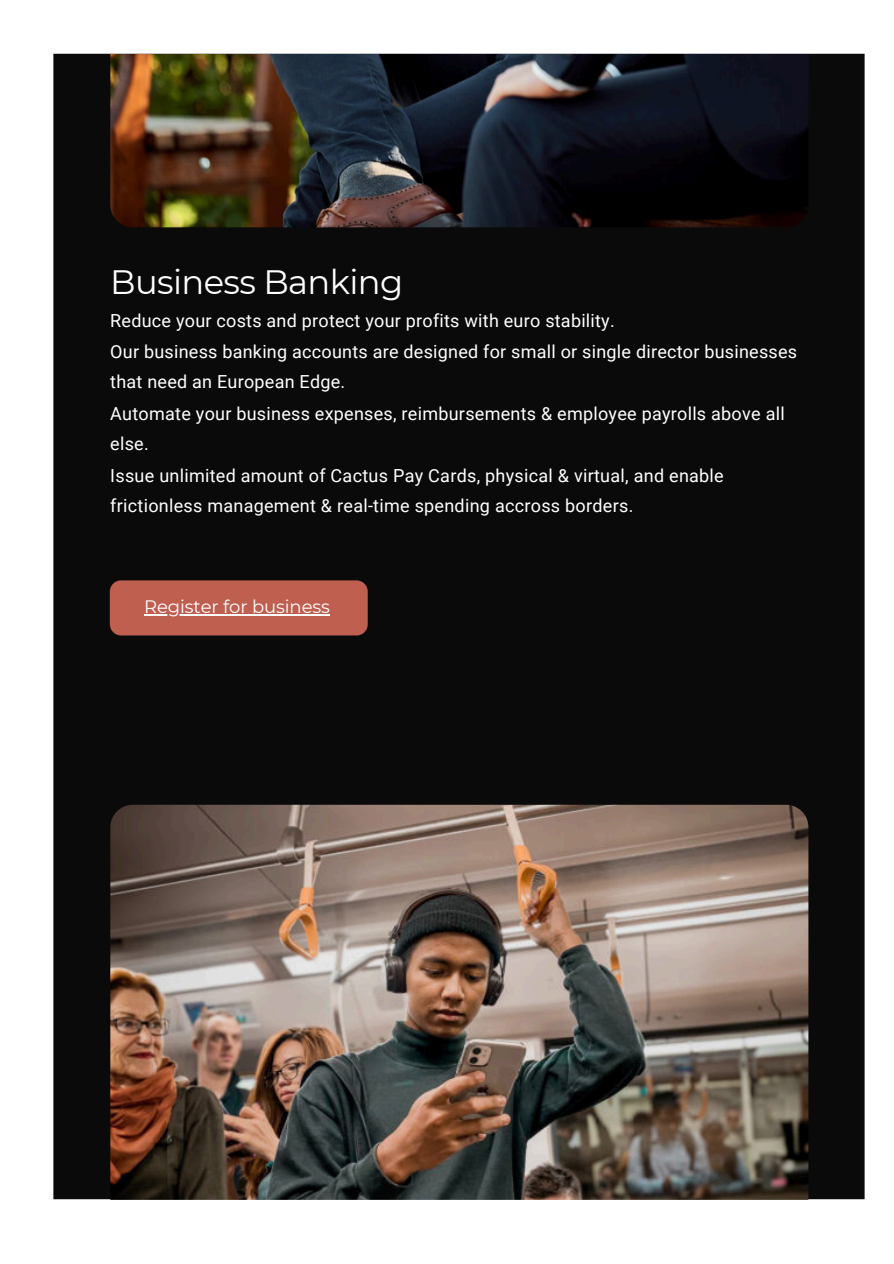
<style>
.page{position:relative;width:894px;height:1264px;background:#fff}
.page>*{position:absolute;margin:0;border:0;box-sizing:border-box;transform-origin:0 0}
.t1{font:33.75px "Montserrat";letter-spacing:-.02em;color:#fff}
.t2{font:18px/30.8px "Roboto";letter-spacing:.015em;color:#fff}
.t3{font:18px "Montserrat";letter-spacing:-.005em;color:#fff}
</style>
<div class="page">
<div style="left:53px;top:53px;width:812px;height:1147px;background:#0a0a0a"></div>
<img style="left:110px;top:54px;width:698px;height:173px">
<img style="left:110px;top:804px;width:698px;height:395px">
<hr style="left:144px;top:614px;width:186px;height:1px;background:#fff">
<h1 class="t1" style="left:110px;top:261px;width:294px">Business Banking</h1>
<h1 class="t2" style="left:110px;top:306px;width:688px">Reduce your costs and protect your profits with euro stability.<br>Our business banking accounts are designed for small or single director businesses that need an European Edge.<br>Automate your business expenses, reimbursements &amp; employee payrolls above all else.<br>Issue unlimited amount of Cactus Pay Cards, physical &amp; virtual, and enable frictionless management &amp; real-time spending accross borders.</h1>
<p class="t3" style="left:144px;top:596px;width:187px">Register for business</p>
</div>
